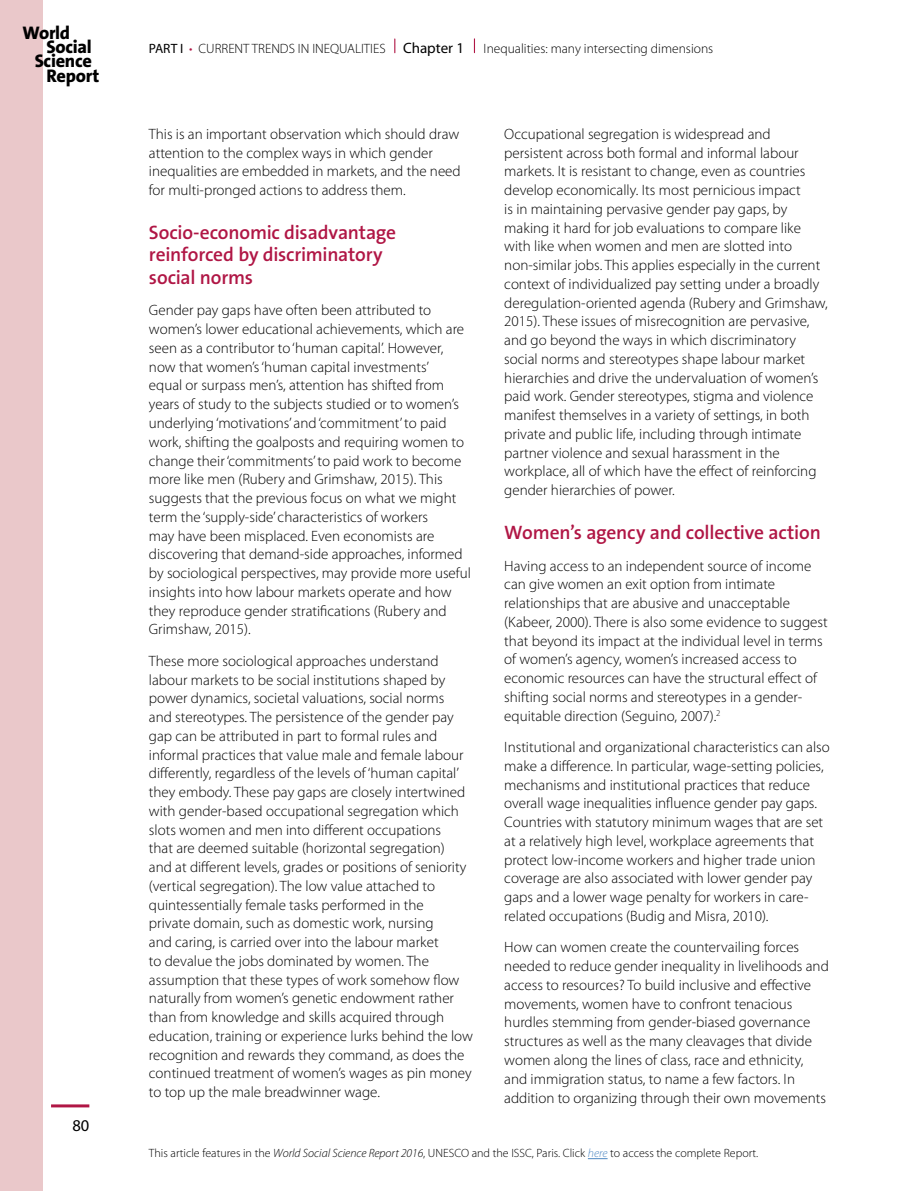
<style>
.page{position:relative;width:915px;height:1191px;background:#fff}
.page>*{position:absolute;margin:0;border:0;box-sizing:border-box;transform-origin:0 0}
.T_2{font:600 19.5px/22.5px "The Sans B6";letter-spacing:-.01em;color:#b01645}
.t1{font:800 18.3px "The Sans B8";letter-spacing:-.015em;color:#000}
.t2{font:16.5px "Myriad Pro";color:#000}
.txt_courant{font:300 15px/18.8px "Myriad Pro";color:#000}
.t3{font:300 13.5px "Myriad Pro";color:#000}
.t4{font:300 12px "Myriad Pro";color:#000}
.s1{font-weight:400}
.s2{color:#b01645}
.s3{font-weight:400;font-size:15px}
.s4{font-style:italic}
.s5{font-style:italic;color:#4f88c3}
</style>
<div class="page">
<div style="left:0;top:0;width:43px;height:1191px;background:#eac8ca"></div>
<hr style="left:51px;top:1104px;width:38px;height:3px;background:#b01645">
<svg style="left:394px;top:39px;width:1px;height:14px"></svg>
<svg style="left:473px;top:39px;width:2px;height:14px"></svg>
<svg style="left:587px;top:1158px;width:20px;height:1px"></svg>
<p class="t1" style="left:23px;top:23px;width:49px">World</p>
<p class="t1" style="left:47px;top:37px;width:47px">Social</p>
<p class="t1" style="left:35px;top:51px;width:59px">Science</p>
<p class="t1" style="left:47px;top:66px;width:54px">Report</p>
<p class="t2" style="left:72px;top:1116px;width:18px">80</p>
<p class="t3" style="left:149px;top:40px;width:565px"><span class="s1">PART I</span> <span class="s2">•</span> CURRENT TRENDS IN INEQUALITIES <span class="s3">Chapter 1</span> Inequalities: many intersecting dimensions</p>
<p class="txt_courant" style="left:149px;top:124px;width:313px">This is an important observation which should draw attention to the complex ways in which gender inequalities are embedded in markets, and the need for multi-pronged actions to address them.</p>
<p class="T_2" style="left:149px;top:222px;width:249px">Socio-economic disadvantage reinforced by discriminatory social norms</p>
<p class="txt_courant" style="left:149px;top:301px;width:323px">Gender pay gaps have often been attributed to women’s lower educational achievements, which are seen as a contributor to ‘human capital’. However, now that women’s ‘human capital investments’<br>equal or surpass men’s, attention has shifted from years of study to the subjects studied or to women’s underlying ‘motivations’ and ‘commitment’ to paid work, shifting the goalposts and requiring women to change their ‘commitments’ to paid work to become more like men (Rubery and Grimshaw, 2015). This suggests that the previous focus on what we might term the ‘supply-side’ characteristics of workers<br>may have been misplaced. Even economists are discovering that demand-side approaches, informed by sociological perspectives, may provide more useful insights into how labour markets operate and how they reproduce gender stratifications (Rubery and Grimshaw, 2015).</p>
<p class="txt_courant" style="left:149px;top:651px;width:325px">These more sociological approaches understand labour markets to be social institutions shaped by power dynamics, societal valuations, social norms<br>and stereotypes. The persistence of the gender pay gap can be attributed in part to formal rules and informal practices that value male and female labour differently, regardless of the levels of ‘human capital’ they embody. These pay gaps are closely intertwined with gender-based occupational segregation which slots women and men into different occupations<br>that are deemed suitable (horizontal segregation)<br>and at different levels, grades or positions of seniority (vertical segregation). The low value attached to quintessentially female tasks performed in the<br>private domain, such as domestic work, nursing<br>and caring, is carried over into the labour market<br>to devalue the jobs dominated by women. The assumption that these types of work somehow flow naturally from women’s genetic endowment rather than from knowledge and skills acquired through education, training or experience lurks behind the low recognition and rewards they command, as does the continued treatment of women’s wages as pin money to top up the male breadwinner wage.</p>
<p class="txt_courant" style="left:504px;top:124px;width:325px">Occupational segregation is widespread and persistent across both formal and informal labour markets. It is resistant to change, even as countries develop economically. Its most pernicious impact<br>is in maintaining pervasive gender pay gaps, by making it hard for job evaluations to compare like with like when women and men are slotted into non-similar jobs. This applies especially in the current context of individualized pay setting under a broadly deregulation-oriented agenda (Rubery and Grimshaw, 2015). These issues of misrecognition are pervasive, and go beyond the ways in which discriminatory social norms and stereotypes shape labour market hierarchies and drive the undervaluation of women’s paid work. Gender stereotypes, stigma and violence manifest themselves in a variety of settings, in both private and public life, including through intimate partner violence and sexual harassment in the workplace, all of which have the effect of reinforcing gender hierarchies of power.</p>
<p class="T_2" style="left:504px;top:522px;width:318px">Women’s agency and collective action</p>
<p class="txt_courant" style="left:504px;top:556px;width:325px">Having access to an independent source of income can give women an exit option from intimate relationships that are abusive and unacceptable (Kabeer, 2000). There is also some evidence to suggest that beyond its impact at the individual level in terms of women’s agency, women’s increased access to economic resources can have the structural effect of shifting social norms and stereotypes in a gender&shy;equitable direction (Seguino, 2007).<sup>2</sup></p>
<p class="txt_courant" style="left:504px;top:737px;width:327px">Institutional and organizational characteristics can also make a difference. In particular, wage-setting policies, mechanisms and institutional practices that reduce overall wage inequalities influence gender pay gaps.<br>Countries with statutory minimum wages that are set at a relatively high level, workplace agreements that protect low-income workers and higher trade union coverage are also associated with lower gender pay gaps and a lower wage penalty for workers in care&shy;related occupations (Budig and Misra, 2010).</p>
<p class="txt_courant" style="left:504px;top:938px;width:326px">How can women create the countervailing forces needed to reduce gender inequality in livelihoods and access to resources? To build inclusive and effective movements, women have to confront tenacious hurdles stemming from gender-biased governance structures as well as the many cleavages that divide women along the lines of class, race and ethnicity, and immigration status, to name a few factors. In addition to organizing through their own movements</p>
<p class="t4" style="left:149px;top:1146px;width:610px">This article features in the <span class="s4">World Social Science Report 2016</span>, UNESCO and the ISSC, Paris. Click <span class="s5">here</span> to access the complete Report.</p>
</div>
